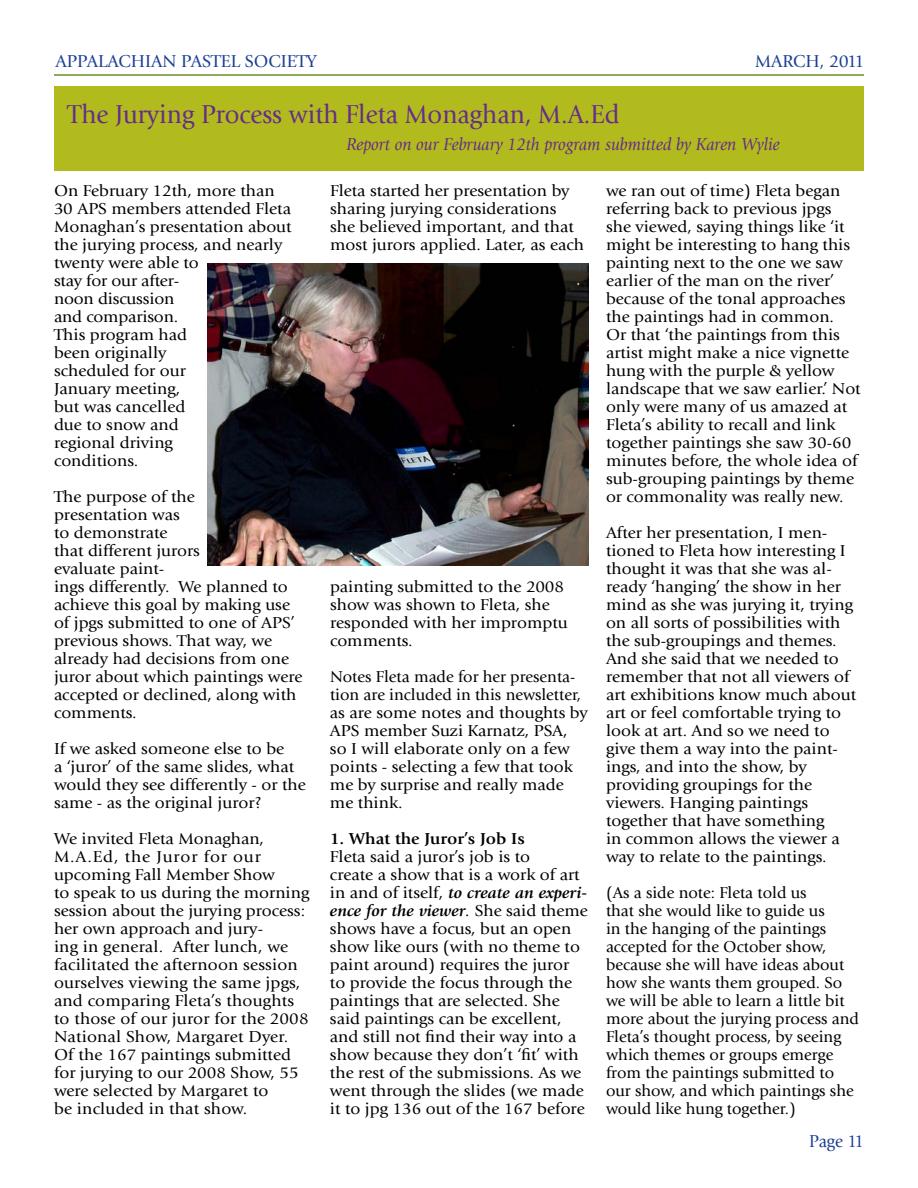
<style>
.page{position:relative;width:918px;height:1188px;background:#fff}
.page>*{position:absolute;margin:0;border:0;box-sizing:border-box;transform-origin:0 0}
.t1{font:27px "Giovanni";color:#652d89;scale:.95 1}
.t2{font:italic 18px "Giovanni";color:#652d89;scale:.95 1}
.t3{font:18px "Giovanni";color:#1c3f94}
.t4{font:18px "Giovanni";letter-spacing:-.02em;color:#1c3f94}
.t5{font:18px "Giovanni";color:#1c3f94;scale:.95 1}
.t6{font:16.5px/18px "Giovanni";color:#000;scale:1.05 1}
.t7{font:16.5px/18px "Giovanni";color:#000}
.t8{font:700 16.5px "Giovanni";color:#000;scale:1.05 1}
.s1{font-weight:700;font-style:italic}
.s2{font-style:italic}
</style>
<div class="page">
<div style="left:54px;top:86px;width:810px;height:85px;background:#b2bb1e"></div>
<hr style="left:54px;top:74px;width:810px;height:2px;background:#6d8d24">
<img style="left:207px;top:264px;width:381px;height:301px">
<p class="t3" style="left:56px;top:51px;width:263px">APPALACHIAN PASTEL SOCIETY</p>
<p class="t4" style="left:755px;top:51px;width:111px">MARCH, 2011</p>
<h1 class="t1" style="left:68px;top:99px;width:582px">The Jurying Process with Fleta Monaghan, M.A.Ed</h1>
<p class="t2" style="left:347px;top:135px;width:458px">Report on our February 12th program submitted by Karen Wylie</p>
<p class="t6" style="left:54px;top:182px;width:228px">On February 12th, more than<br>30 APS members attended Fleta<br>Monaghan’s presentation about the jurying process, and nearly twenty were able to<br>stay for our after-<br>noon discussion<br>and comparison.<br>This program had<br>been originally<br>scheduled for our<br>January meeting,<br>but was cancelled<br>due to snow and<br>regional driving<br>conditions.</p>
<p class="t6" style="left:54px;top:488px;width:238px">The purpose of the<br>presentation was<br>to demonstrate<br>that different jurors<br>evaluate paint-<br>ings differently. We planned to achieve this goal by making use of jpgs submitted to one of APS’ previous shows. That way, we already had decisions from one juror about which paintings were accepted or declined, along with comments.</p>
<p class="t6" style="left:54px;top:740px;width:241px">If we asked someone else to be<br>a ‘juror’ of the same slides, what would they see differently - or the same - as the original juror?</p>
<p class="t6" style="left:54px;top:830px;width:245px">We invited Fleta Monaghan,<br>M.A.Ed, the Juror for our upcoming Fall Member Show<br>to speak to us during the morning session about the jurying process: her own approach and jury-<br>ing in general. After lunch, we facilitated the afternoon session ourselves viewing the same jpgs, and comparing Fleta’s thoughts to those of our juror for the 2008<br>National Show, Margaret Dyer.<br>Of the 167 paintings submitted for jurying to our 2008 Show, 55 were selected by Margaret to<br>be included in that show.</p>
<p class="t6" style="left:330px;top:182px;width:243px">Fleta started her presentation by sharing jurying considerations she believed important, and that most jurors applied. Later, as each</p>
<p class="t6" style="left:330px;top:578px;width:228px">painting submitted to the 2008 show was shown to Fleta, she responded with her impromptu comments.</p>
<p class="t7" style="left:330px;top:668px;width:259px">Notes Fleta made for her presenta&shy;tion are included in this newsletter, as are some notes and thoughts by<br>APS member Suzi Karnatz, PSA, so I will elaborate only on a few points - selecting a few that took me by surprise and really made me think.</p>
<p class="t8" style="left:330px;top:829px;width:187px">1. What the Juror’s Job Is</p>
<p class="t6" style="left:330px;top:848px;width:247px">Fleta said a juror’s job is to<br>create a show that is a work of art in and of itself, <span class="s1">to create an experi&shy;ence for the viewer</span><span class="s2">.</span> She said theme shows have a focus, but an open show like ours (with no theme to paint around) requires the juror to provide the focus through the paintings that are selected. She said paintings can be excellent, and still not find their way into a show because they don’t ‘fit’ with the rest of the submissions. As we went through the slides (we made it to jpg 136 out of the 167 before</p>
<p class="t6" style="left:606px;top:182px;width:244px">we ran out of time) Fleta began referring back to previous jpgs<br>she viewed, saying things like ‘it might be interesting to hang this painting next to the one we saw earlier of the man on the river’ because of the tonal approaches the paintings had in common.<br>Or that ‘the paintings from this artist might make a nice vignette hung with the purple &amp; yellow landscape that we saw earlier.’ Not only were many of us amazed at<br>Fleta’s ability to recall and link together paintings she saw 30-60 minutes before, the whole idea of sub-grouping paintings by theme or commonality was really new.</p>
<p class="t6" style="left:606px;top:524px;width:240px">After her presentation, I men&shy;tioned to Fleta how interesting I thought it was that she was al&shy;ready ‘hanging’ the show in her mind as she was jurying it, trying on all sorts of possibilities with the sub-groupings and themes.<br>And she said that we needed to remember that not all viewers of art exhibitions know much about art or feel comfortable trying to look at art. And so we need to give them a way into the paint&shy;ings, and into the show, by providing groupings for the viewers. Hanging paintings together that have something<br>in common allows the viewer a way to relate to the paintings.</p>
<p class="t7" style="left:606px;top:884px;width:254px">(As a side note: Fleta told us<br>that she would like to guide us<br>in the hanging of the paintings accepted for the October show, because she will have ideas about how she wants them grouped. So we will be able to learn a little bit more about the jurying process and<br>Fleta’s thought process, by seeing which themes or groups emerge from the paintings submitted to our show, and which paintings she would like hung together.)</p>
<p class="t5" style="left:809px;top:1131px;width:59px">Page 11</p>
</div>
